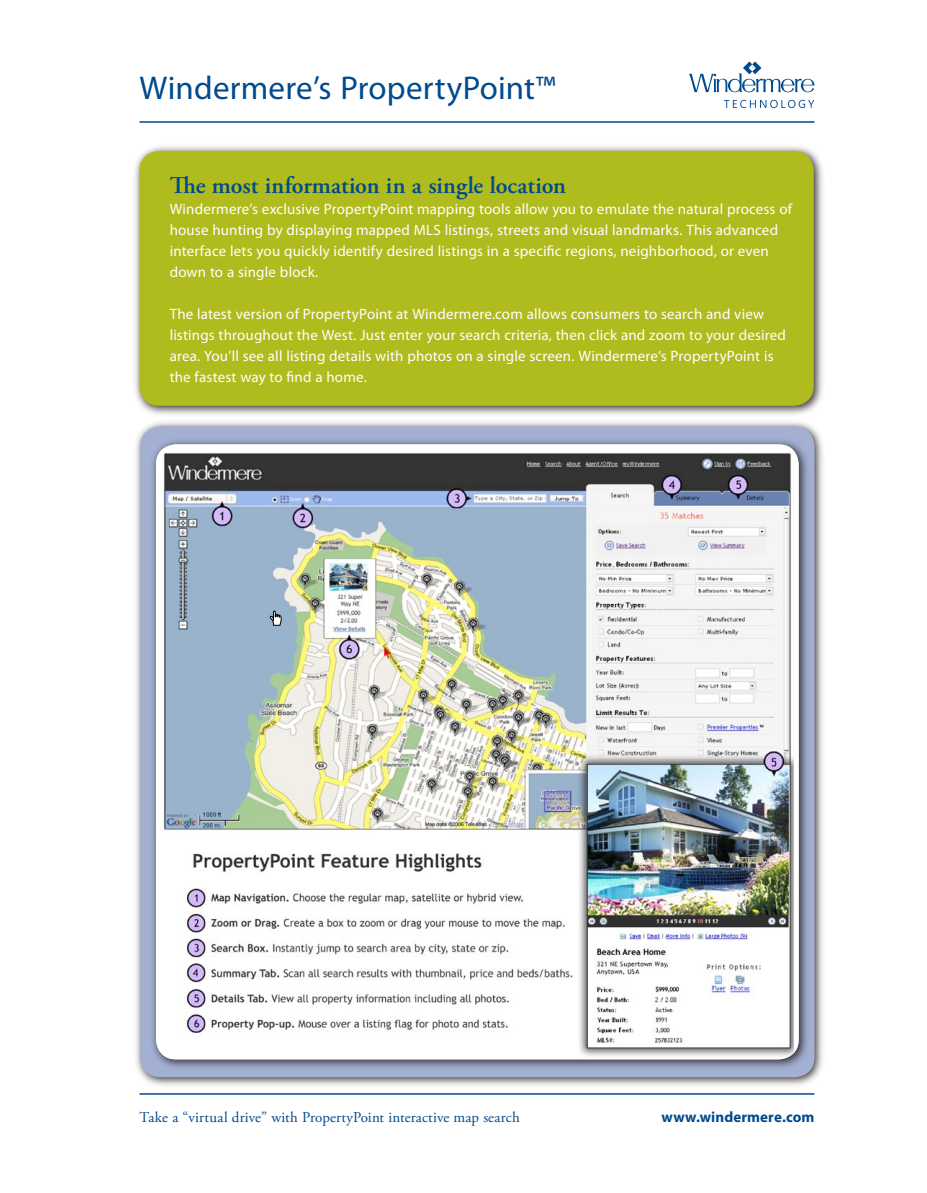
<style>
.page{position:relative;width:927px;height:1193px;background:#fff}
.page>*{position:absolute;margin:0;border:0;box-sizing:border-box;transform-origin:0 0}
.Headline{font:33px "Myriad Pro";letter-spacing:.005em;color:#004a8d}
.Body_Headline{font:600 24px "Adobe Garamond Pro";color:#004a8d}
.Body_Headline-2{font:15px/21px "Myriad Pro";letter-spacing:.01em;color:#fff}
.Footer_Copy{font:15px "Adobe Garamond Pro";letter-spacing:.01em;color:#004a8d}
.Footer_Web_Address{font:700 15px "Myriad Pro";letter-spacing:.005em;color:#004a8d}
</style>
<div class="page">
<div style="left:132px;top:143px;width:693px;height:275px;background:#231f20;opacity:.9"></div>
<div style="left:140px;top:151px;width:674px;height:255px;background:#b0bb1d"></div>
<hr style="left:140px;top:1093px;width:675px;height:1px;background:#004a8d">
<hr style="left:140px;top:121px;width:675px;height:2px;background:#004a8d">
<svg style="left:689px;top:62px;width:125px;height:30px"></svg>
<svg style="left:724px;top:100px;width:90px;height:8px"></svg>
<div style="left:133px;top:419px;width:693px;height:669px;background:#231f20;opacity:.9"></div>
<svg style="left:140px;top:426px;width:675px;height:651px;background:#a0acca"></svg>
<div style="left:148px;top:437px;width:663px;height:634px;background:#231f20;opacity:.9"></div>
<img style="left:156px;top:444px;width:643px;height:615px">
<svg style="left:270px;top:610px;width:12px;height:16px"></svg>
<p class="Headline" style="left:140px;top:69px;width:417px">Windermere’s PropertyPoint™</p>
<p class="Body_Headline" style="left:170px;top:172px;width:398px">The most information in a single location</p>
<p class="Body_Headline-2" style="left:170px;top:199px;width:624px">Windermere’s exclusive PropertyPoint mapping tools allow you to emulate the natural process of house hunting by displaying mapped MLS listings, streets and visual landmarks. This advanced interface lets you quickly identify desired listings in a specific regions, neighborhood, or even down to a single block.</p>
<p class="Body_Headline-2" style="left:170px;top:304px;width:618px">The latest version of PropertyPoint at Windermere.com allows consumers to search and view listings throughout the West. Just enter your search criteria, then click and zoom to your desired area. You’ll see all listing details with photos on a single screen. Windermere’s PropertyPoint is the fastest way to find a home.</p>
<p class="Footer_Copy" style="left:140px;top:1108px;width:382px">Take a “virtual drive” with PropertyPoint interactive map search</p>
<p class="Footer_Web_Address" style="left:662px;top:1108px;width:154px">www.windermere.com</p>
</div>
